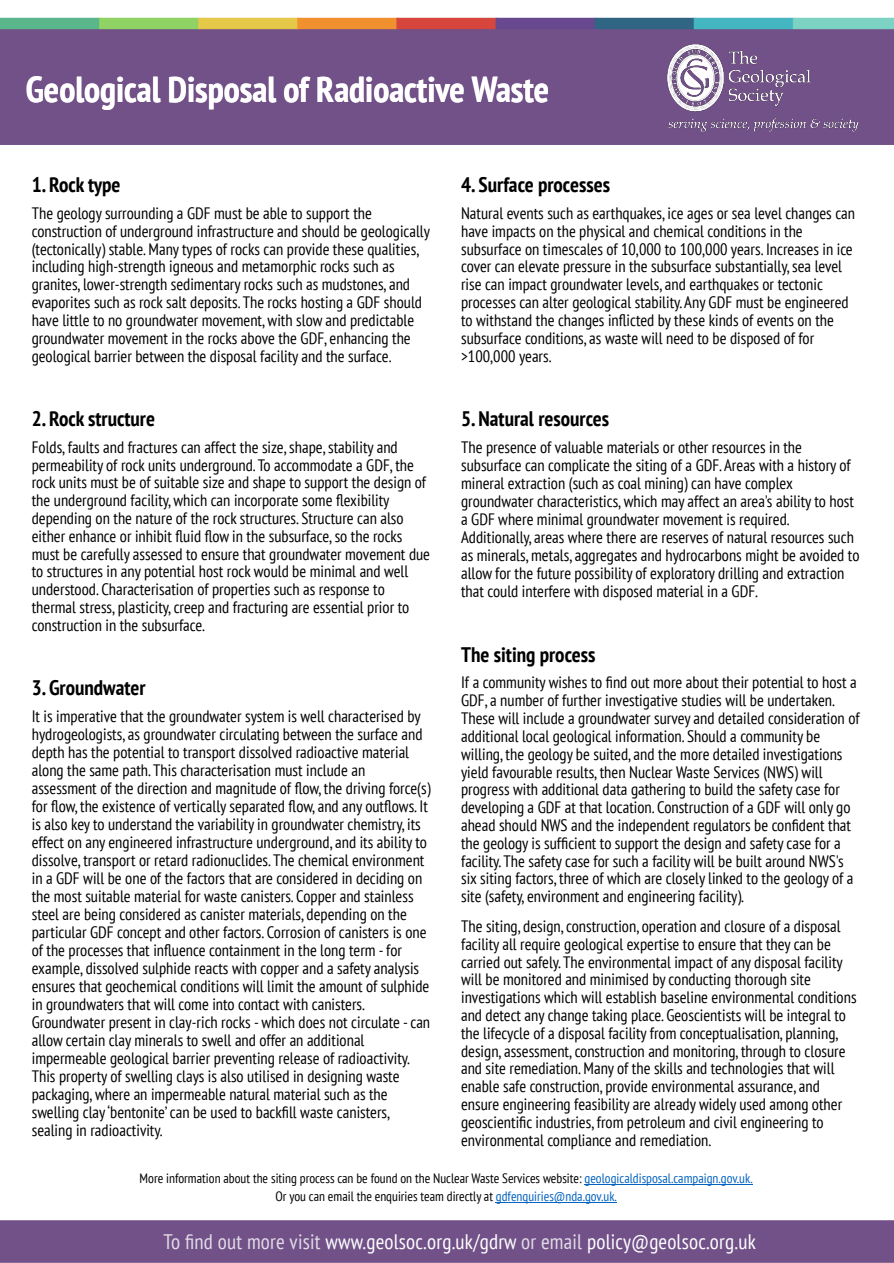
<style>
.page{position:relative;width:894px;height:1263px;background:#fff}
.page>*{position:absolute;margin:0;border:0;box-sizing:border-box;transform-origin:0 0}
.t1{font:700 condensed 36px "PT Sans";color:#fff}
.t2{font:700 condensed 21px "PT Sans";color:#000}
.t3{font:condensed 21px "PT Sans";letter-spacing:.01em;color:#fff}
.t4{font:condensed 16.5px/17.9px "PT Sans";color:#000}
.t5{font:condensed 13.5px/17.5px "PT Sans";color:#000;text-align:center}
.s1{color:#0563c1}
.s2{color:#e2dce7}
</style>
<div class="page">
<img style="left:0;top:17px;width:893px;height:1246px">
<div style="left:0;top:146px;width:893px;height:115px;background:#fff"></div>
<img style="left:661px;top:42px;width:201px;height:92px">
<hr style="left:584px;top:1184px;width:168px;height:1px;background:#0563c1">
<hr style="left:496px;top:1202px;width:121px;height:1px;background:#0563c1">
<h1 class="t1" style="left:26px;top:65px;width:525px">Geological Disposal of Radioactive Waste</h1>
<p class="t2" style="left:32px;top:171px;width:90px">1. Rock type</p>
<p class="t4" style="left:32px;top:204px;width:399px">The geology surrounding a GDF must be able to support the construction of underground infrastructure and should be geologically (tectonically) stable. Many types of rocks can provide these qualities, including high-strength igneous and metamorphic rocks such as granites, lower-strength sedimentary rocks such as mudstones, and evaporites such as rock salt deposits. The rocks hosting a GDF should have little to no groundwater movement, with slow and predictable groundwater movement in the rocks above the GDF, enhancing the geological barrier between the disposal facility and the surface.</p>
<p class="t2" style="left:32px;top:405px;width:125px">2. Rock structure</p>
<p class="t4" style="left:32px;top:438px;width:400px">Folds, faults and fractures can affect the size, shape, stability and permeability of rock units underground. To accommodate a GDF, the rock units must be of suitable size and shape to support the design of the underground facility, which can incorporate some flexibility depending on the nature of the rock structures. Structure can also either enhance or inhibit fluid flow in the subsurface, so the rocks must be carefully assessed to ensure that groundwater movement due to structures in any potential host rock would be minimal and well understood. Characterisation of properties such as response to thermal stress, plasticity, creep and fracturing are essential prior to construction in the subsurface.</p>
<p class="t2" style="left:461px;top:171px;width:150px">4. Surface processes</p>
<p class="t4" style="left:461px;top:204px;width:395px">Natural events such as earthquakes, ice ages or sea level changes can have impacts on the physical and chemical conditions in the subsurface on timescales of 10,000 to 100,000 years. Increases in ice cover can elevate pressure in the subsurface substantially, sea level rise can impact groundwater levels, and earthquakes or tectonic processes can alter geological stability. Any GDF must be engineered to withstand the changes inflicted by these kinds of events on the subsurface conditions, as waste will need to be disposed of for &gt;100,000 years.</p>
<p class="t2" style="left:461px;top:405px;width:150px">5. Natural resources</p>
<p class="t4" style="left:461px;top:438px;width:400px">The presence of valuable materials or other resources in the subsurface can complicate the siting of a GDF. Areas with a history of mineral extraction (such as coal mining) can have complex groundwater characteristics, which may affect an area's ability to host a GDF where minimal groundwater movement is required.<br>Additionally, areas where there are reserves of natural resources such as minerals, metals, aggregates and hydrocarbons might be avoided to allow for the future possibility of exploratory drilling and extraction that could interfere with disposed material in a GDF.</p>
<p class="t2" style="left:461px;top:640px;width:136px">The siting process</p>
<p class="t4" style="left:461px;top:673px;width:400px">If a community wishes to find out more about their potential to host a GDF, a number of further investigative studies will be undertaken.<br>These will include a groundwater survey and detailed consideration of additional local geological information. Should a community be willing, the geology be suited, and the more detailed investigations yield favourable results, then Nuclear Waste Services (NWS) will progress with additional data gathering to build the safety case for developing a GDF at that location. Construction of a GDF will only go ahead should NWS and the independent regulators be confident that the geology is sufficient to support the design and safety case for a facility. The safety case for such a facility will be built around NWS's six siting factors, three of which are closely linked to the geology of a site (safety, environment and engineering facility).</p>
<p class="t4" style="left:461px;top:917px;width:397px">The siting, design, construction, operation and closure of a disposal facility all require geological expertise to ensure that they can be carried out safely. The environmental impact of any disposal facility will be monitored and minimised by conducting thorough site investigations which will establish baseline environmental conditions and detect any change taking place. Geoscientists will be integral to the lifecycle of a disposal facility from conceptualisation, planning, design, assessment, construction and monitoring, through to closure and site remediation. Many of the skills and technologies that will enable safe construction, provide environmental assurance, and ensure engineering feasibility are already widely used among other geoscientific industries, from petroleum and civil engineering to environmental compliance and remediation.</p>
<p class="t5" style="left:140px;top:1169px;width:614px">More information about the siting process can be found on the Nuclear Waste Services website: <span class="s1">geologicaldisposal.campaign.gov.uk.<br></span>Or you can email the enquiries team directly at <span class="s1">gdfenquiries@nda.gov.uk.</span></p>
<p class="t2" style="left:32px;top:674px;width:115px">3. Groundwater</p>
<p class="t4" style="left:32px;top:707px;width:400px">It is imperative that the groundwater system is well characterised by hydrogeologists, as groundwater circulating between the surface and depth has the potential to transport dissolved radioactive material along the same path. This characterisation must include an assessment of the direction and magnitude of flow, the driving force(s) for flow, the existence of vertically separated flow, and any outflows. It is also key to understand the variability in groundwater chemistry, its effect on any engineered infrastructure underground, and its ability to dissolve, transport or retard radionuclides. The chemical environment in a GDF will be one of the factors that are considered in deciding on the most suitable material for waste canisters. Copper and stainless steel are being considered as canister materials, depending on the particular GDF concept and other factors. Corrosion of canisters is one of the processes that influence containment in the long term - for example, dissolved sulphide reacts with copper and a safety analysis ensures that geochemical conditions will limit the amount of sulphide in groundwaters that will come into contact with canisters.<br>Groundwater present in clay-rich rocks - which does not circulate - can allow certain clay minerals to swell and offer an additional impermeable geological barrier preventing release of radioactivity.<br>This property of swelling clays is also utilised in designing waste packaging, where an impermeable natural material such as the swelling clay ‘bentonite’ can be used to backfill waste canisters, sealing in radioactivity.</p>
<p class="t3" style="left:164px;top:1227px;width:594px"><span class="s2">To find out more visit</span> www.geolsoc.org.uk/gdrw <span class="s2">or email</span> policy@geolsoc.org.uk</p>
</div>
